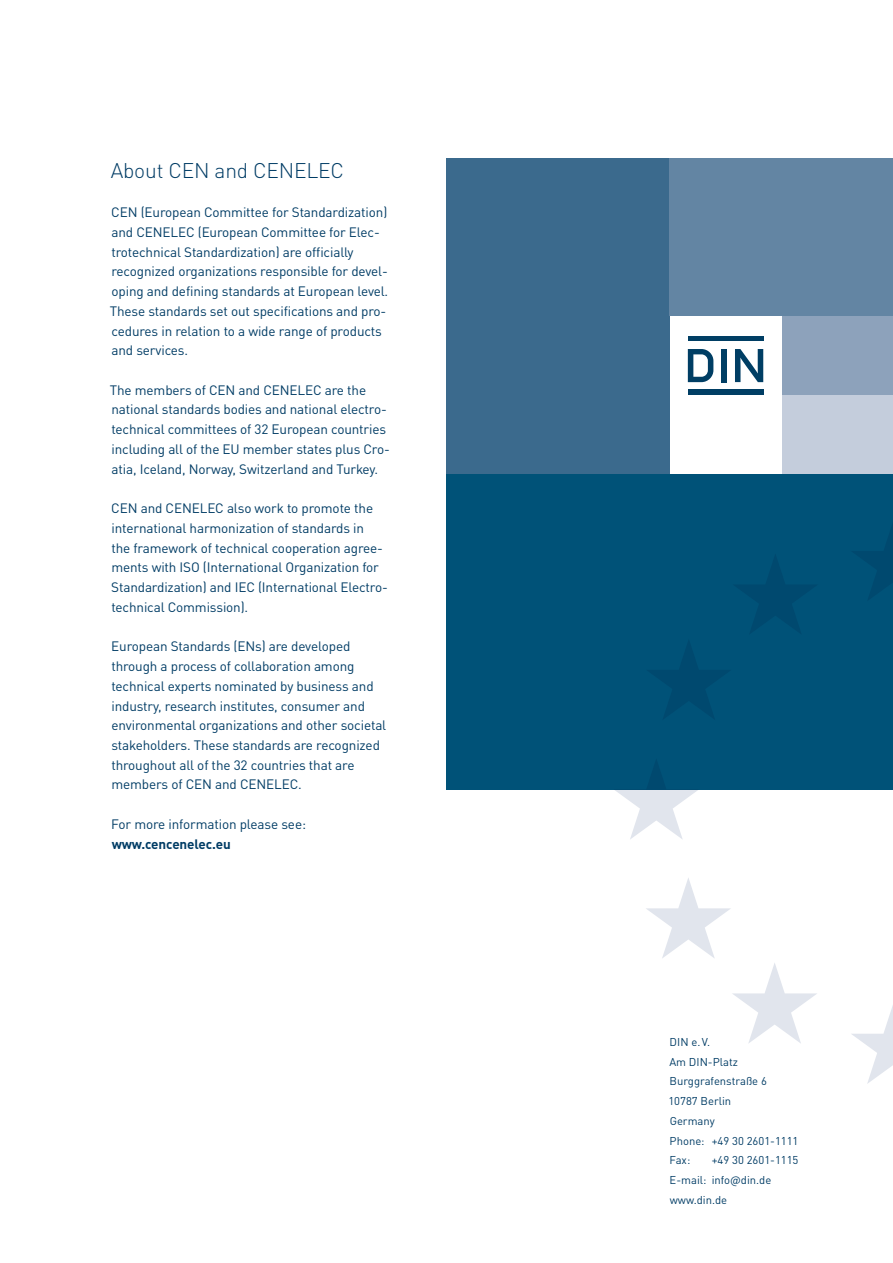
<style>
.page{position:relative;width:893px;height:1263px;background:#fff}
.page>*{position:absolute;margin:0;border:0;box-sizing:border-box;transform-origin:0 0}
.t1{font:300 21px "DINOT";letter-spacing:-.01em;color:#003c65}
.t2{font:13.5px/19.8px "DINOT";letter-spacing:-.01em;color:#003c65}
.t3{font:700 13.5px "DINOT";letter-spacing:-.01em;color:#003c65}
.t4{font:11.25px/19.8px "DINOT";color:#003c65}
</style>
<div class="page">
<div style="left:446px;top:474px;width:447px;height:315px;background:#005278"></div>
<div style="left:446px;top:158px;width:447px;height:316px;background:#3b6a8d"></div>
<div style="left:670px;top:158px;width:223px;height:158px;background:#6385a3"></div>
<div style="left:781px;top:316px;width:112px;height:79px;background:#8da2bb"></div>
<div style="left:781px;top:395px;width:112px;height:79px;background:#c4cddc"></div>
<div style="left:670px;top:316px;width:111px;height:158px;background:#fff"></div>
<svg style="left:688px;top:349px;width:25px;height:33px"></svg>
<div style="left:688px;top:336px;width:75px;height:5px;background:#003e64"></div>
<div style="left:721px;top:349px;width:5px;height:33px;background:#003e64"></div>
<svg style="left:735px;top:349px;width:28px;height:33px"></svg>
<div style="left:688px;top:390px;width:75px;height:5px;background:#003e64"></div>
<svg style="left:852px;top:1005px;width:41px;height:79px"></svg>
<svg style="left:646px;top:878px;width:171px;height:165px"></svg>
<svg style="left:613px;top:789px;width:86px;height:50px"></svg>
<h1 class="t1" style="left:111px;top:157px;width:235px">About CEN and CENELEC</h1>
<p class="t2" style="left:110px;top:202px;width:280px">CEN (European Committee for Standardization) and CENELEC (European Committee for Elec&shy;trotechnical Standardization) are officially recognized organizations responsible for devel&shy;oping and defining standards at European level.<br>These standards set out specifications and pro&shy;cedures in relation to a wide range of products and services.</p>
<p class="t2" style="left:110px;top:380px;width:281px">The members of CEN and CENELEC are the national standards bodies and national electro-- technical committees of 32 European countries including all of the EU member states plus Cro&shy;atia, Iceland, Norway, Switzerland and Turkey.</p>
<p class="t2" style="left:111px;top:498px;width:278px">CEN and CENELEC also work to promote the international harmonization of standards in<br>the framework of technical cooperation agree&shy;ments with ISO (International Organization for Standardization) and IEC (International Electro&shy;technical Commission).</p>
<p class="t2" style="left:111px;top:636px;width:276px">European Standards (ENs) are developed through a process of collaboration among technical experts nominated by business and industry, research institutes, consumer and environmental organizations and other societal stakeholders. These standards are recognized throughout all of the 32 countries that are members of CEN and CENELEC.</p>
<p class="t2" style="left:111px;top:814px;width:196px">For more information please see:</p>
<p class="t3" style="left:112px;top:835px;width:121px">www.cencenelec.eu</p>
<p class="t4" style="left:668px;top:1032px;width:132px">DIN e.V.<br>Am DIN-Platz<br>Burggrafenstraße 6<br>10787 Berlin<br>Germany<br>Phone: +49 30 2601-1111<br>Fax:</p>
<p class="t4" style="left:670px;top:1150px;width:130px;text-indent:42px">+49 30 2601-1115<br>E-mail: info@din.de www.din.de</p>
</div>
